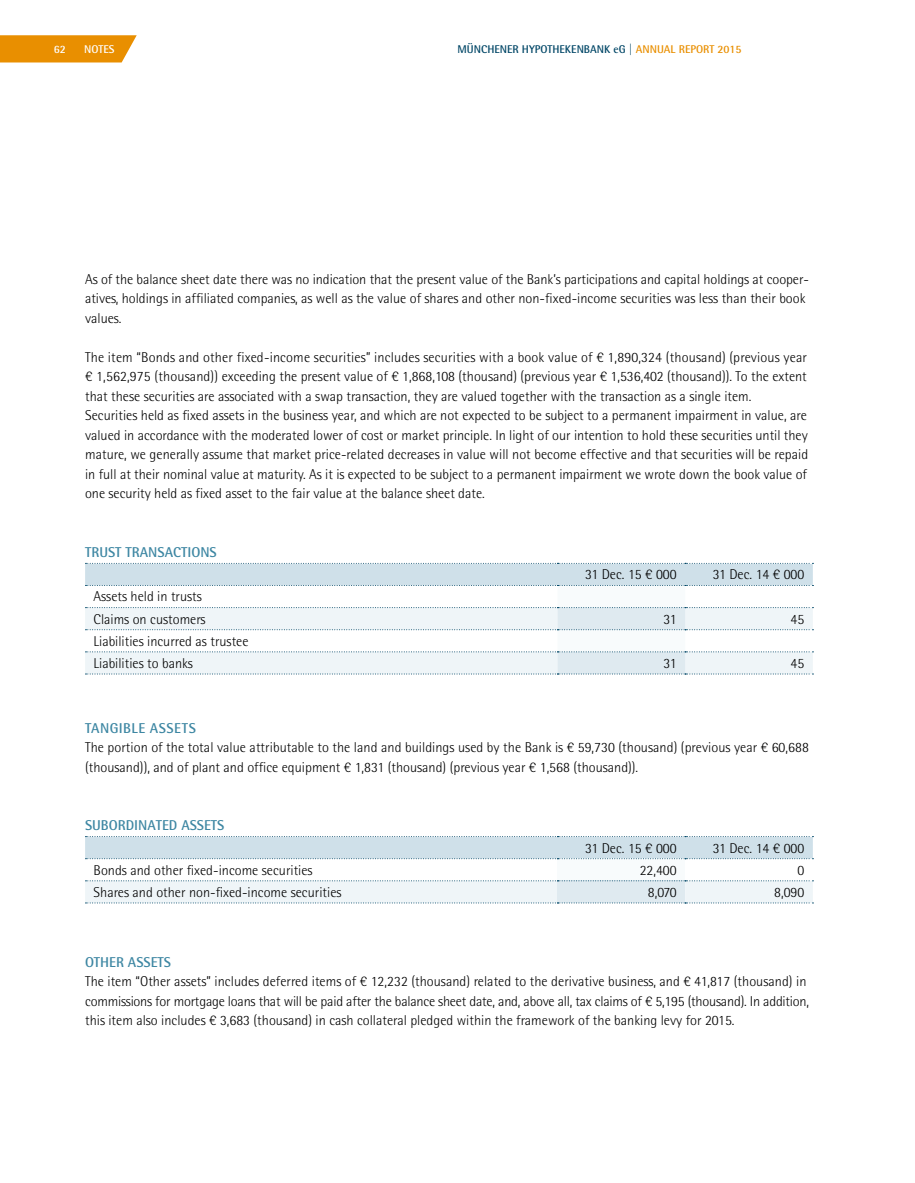
<style>
.page{position:relative;width:915px;height:1183px;background:#fff}
.page>*{position:absolute;margin:0;border:0;box-sizing:border-box;transform-origin:0 0}
.t1{font:300 14.25px/19.5px "Agfa Rotis Semisans";color:#000}
.t2{font:700 14.25px "Agfa Rotis Semisans";color:#3e87a3}
.t3{font:700 14.25px "Agfa Rotis Semisans";letter-spacing:.03em;color:#3e87a3}
.t4{font:700 11.25px "Agfa Rotis Semisans";color:#004666}
.t5{font:700 11.25px "Agfa Rotis Semisans";color:#fff}
.s1{color:#e98f00}
</style>
<div class="page">
<svg style="left:0;top:35px;width:137px;height:27px"></svg>
<svg style="left:85px;top:563px;width:728px;height:111px"></svg>
<svg style="left:85px;top:836px;width:728px;height:67px"></svg>
<p class="t5" style="left:54px;top:42px;width:14px">62</p>
<p class="t4" style="left:457px;top:42px;width:285px">MÜNCHENER HYPOTHEKENBANK EG | <span class="s1">ANNUAL REPORT 2015</span></p>
<p class="t5" style="left:84px;top:42px;width:32px">N OTES</p>
<p class="t1" style="left:85px;top:269px;width:725px">As of the balance sheet date there was no indication that the present value of the Bank’s participations and capital holdings at cooper&shy;atives, holdings in affiliated companies, as well as the value of shares and other non-fixed-income securities was less than their book values.</p>
<p class="t1" style="left:85px;top:347px;width:724px">The item “Bonds and other fixed-income securities” includes securities with a book value of € 1,890,324 (thousand) (previous year € 1,562,975 (thousand)) exceeding the present value of € 1,868,108 (thousand) (previous year € 1,536,402 (thousand)). To the extent that these securities are associated with a swap transaction, they are valued together with the transaction as a single item.<br>Securities held as fixed assets in the business year, and which are not expected to be subject to a permanent impairment in value, are valued in accordance with the moderated lower of cost or market principle. I n light of our intention to hold these securities until they mature, we generally assume that market price-related decreases in value will not become effective and that securities will be repaid in full at their nominal value at maturity. As it is expected to be subject to a permanent impairment we wrote down the book value of one security held as fixed asset to the fair value at the balance sheet date.</p>
<p class="t2" style="left:85px;top:543px;width:133px">TRUST TRANSACTIONS</p>
<p class="t1" style="left:94px;top:585px;width:113px;line-height:22px">Assets held in trusts<br>Claims on customers</p>
<p class="t1" style="left:94px;top:629px;width:156px;line-height:22px">Liabilities incurred as trustee<br>Liabilities to banks</p>
<p class="t1" style="left:585px;top:564px;width:93px">31 Dec. 15 € 000</p>
<p class="t1" style="left:712px;top:564px;width:93px">31 Dec. 14 € 000</p>
<p class="t1" style="left:663px;top:609px;width:15px">31</p>
<p class="t1" style="left:790px;top:609px;width:15px">45</p>
<p class="t1" style="left:663px;top:653px;width:15px">31</p>
<p class="t1" style="left:790px;top:653px;width:15px">45</p>
<p class="t3" style="left:85px;top:718px;width:112px">TANGIBLE ASSETS</p>
<p class="t1" style="left:85px;top:737px;width:725px">The portion of the total value attributable to the land and buildings used by the Bank is € 59,730 (thousand) (previous year € 60,688 (thousand)), and of plant and office equipment € 1,831 (thousand) (previous year € 1,568 (thousand)).</p>
<p class="t2" style="left:85px;top:816px;width:141px">SUBORDINATED ASSETS</p>
<p class="t1" style="left:585px;top:837px;width:93px">31 Dec. 15 € 000</p>
<p class="t1" style="left:712px;top:837px;width:93px">31 Dec. 14 € 000</p>
<p class="t1" style="left:94px;top:859px;width:220px">Bonds and other fixed-income securities</p>
<p class="t1" style="left:639px;top:859px;width:38px">22,400</p>
<p class="t1" style="left:797px;top:859px;width:8px">0</p>
<p class="t1" style="left:94px;top:882px;width:249px">Shares and other non-fixed-income securities</p>
<p class="t1" style="left:647px;top:882px;width:30px">8,070</p>
<p class="t1" style="left:774px;top:882px;width:32px">8,090</p>
<p class="t2" style="left:85px;top:952px;width:87px">OTHER ASSETS</p>
<p class="t1" style="left:85px;top:971px;width:725px">The item “Other assets” includes deferred items of € 12,232 (thousand) related to the derivative business, and € 41,817 (thousand) in commissions for mortgage loans that will be paid after the balance sheet date, and, above all, tax claims of € 5,195 (thousand). I n addition, this item also includes € 3,683 (thousand) in cash collateral pledged within the framework of the banking levy for 2015.</p>
</div>
